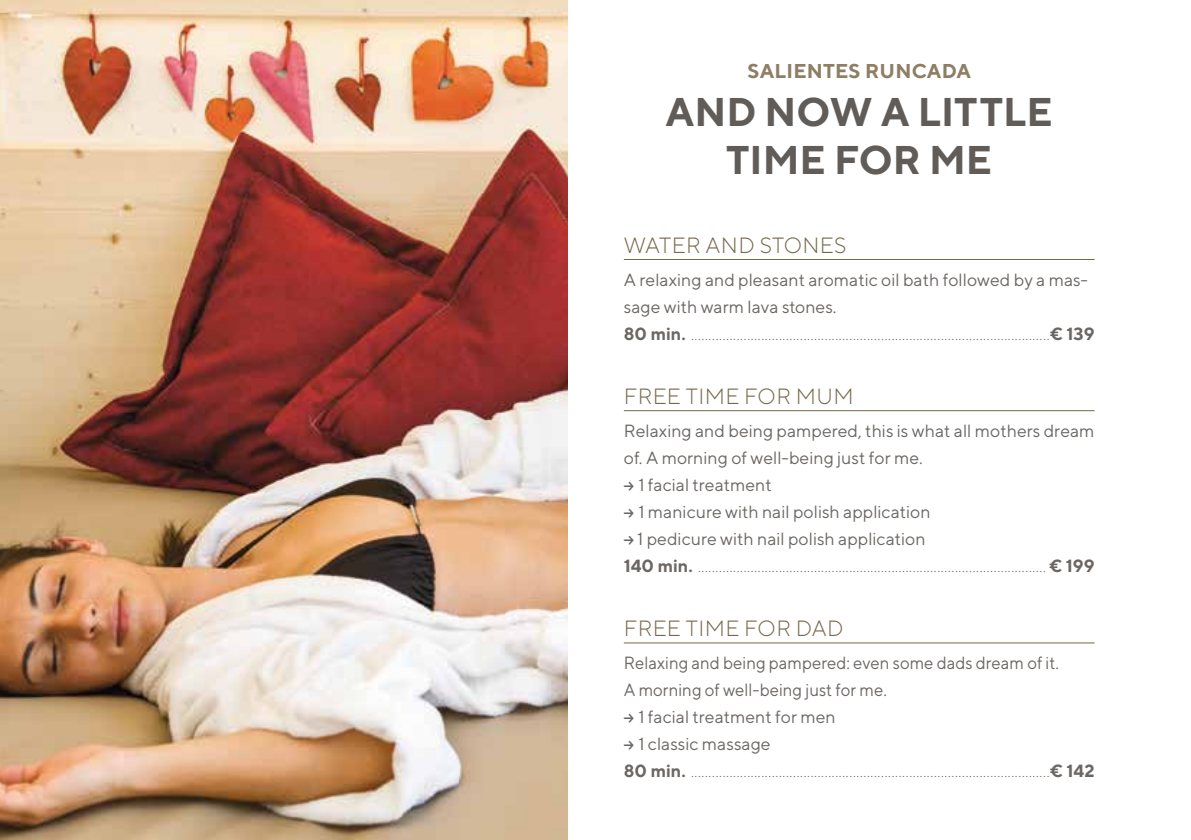
<style>
.page{position:relative;width:1191px;height:840px;background:#fff}
.page>*{position:absolute;margin:0;border:0;box-sizing:border-box;transform-origin:0 0}
.t1{font:700 40px/48px "TT Norms";color:#615c58;text-align:center}
.t2{font:300 22px "TT Norms";letter-spacing:.02em;color:#76674c}
.t3{font:700 20px "TT Norms";letter-spacing:.01em;color:#8d7e64}
.t4{font:300 17.6px/27px "TT Norms";color:#6b6764}
.t5{font:17.6px "TT Norms";color:#6b6764}
.t6{font:17.6px "TT Norms";color:#6b6764;scale:.95 1}
.s1{font-weight:400}
.s2{font-weight:700}
</style>
<div class="page">
<img style="left:0;top:0;width:567px;height:839px">
<hr style="left:624px;top:259px;width:470px;height:1px;background:#76674c">
<hr style="left:624px;top:410px;width:470px;height:1px;background:#76674c">
<hr style="left:624px;top:642px;width:470px;height:1px;background:#76674c">
<p class="t3" style="left:747px;top:58px;width:225px">SALIENTES RUNCADA</p>
<h1 class="t1" style="left:665px;top:87px;width:389px">AND NOW A LITTLE<br>TIME FOR ME</h1>
<p class="t2" style="left:624px;top:232px;width:224px">WATER AND STONES</p>
<p class="t4" style="left:624px;top:265px;width:472px"><span class="s1">A relaxing and pleasant aromatic oil bath followed by a mas&shy;sage with warm lava stones.<br></span><span class="s2">80 min.</span> ......................................................................................................<span class="s2">€ 139</span></p>
<p class="t2" style="left:624px;top:383px;width:231px">FREE TIME FOR MUM</p>
<p class="t5" style="left:624px;top:419px;width:472px">Relaxing and being pampered, this is what all mothers dream</p>
<p class="t5" style="left:624px;top:446px;width:300px">of. A morning of well-being just for me.</p>
<p class="t5" style="left:638px;top:473px;width:135px">1 facial treatment</p>
<p class="t5" style="left:638px;top:500px;width:294px">1 manicure with nail polish application</p>
<p class="t5" style="left:637px;top:527px;width:290px">1 pedicure with nail polish application</p>
<p class="t4" style="left:624px;top:551px;width:472px"><span class="s2">140 min.</span> ................................................................................................... <span class="s2">€ 199</span></p>
<p class="t2" style="left:624px;top:615px;width:221px">FREE TIME FOR DAD</p>
<p class="t6" style="left:624px;top:651px;width:459px">Relaxing and being pampered: even some dads dream of it.</p>
<p class="t6" style="left:624px;top:678px;width:278px">A morning of well-being just for me.</p>
<p class="t5" style="left:638px;top:705px;width:199px">1 facial treatment for men</p>
<p class="t5" style="left:638px;top:732px;width:134px">1 classic massage</p>
<p class="t4" style="left:624px;top:756px;width:472px"><span class="s2">80 min.</span> ......................................................................................................<span class="s2">€ 142</span></p>
</div>
